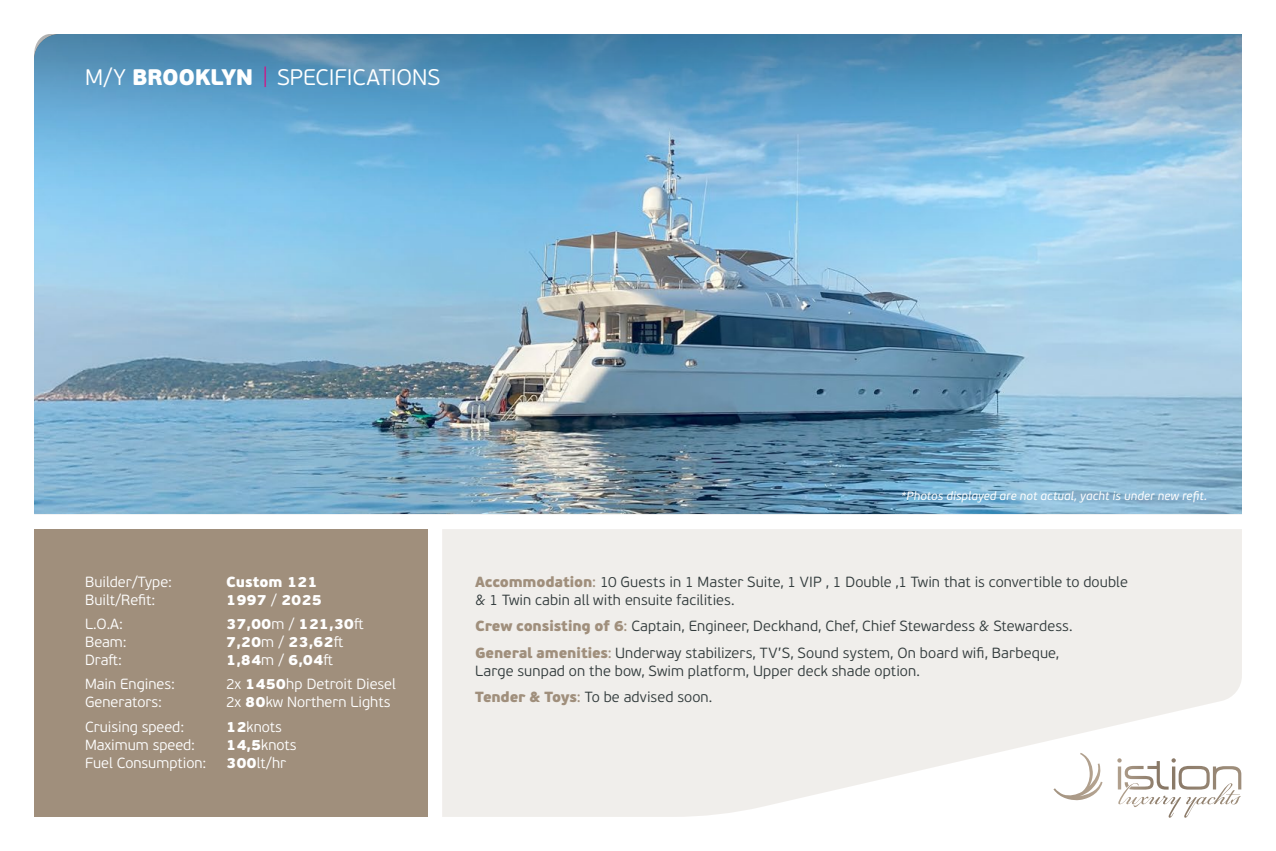
<style>
.page{position:relative;width:1276px;height:851px;background:#fff}
.page>*{position:absolute;margin:0;border:0;box-sizing:border-box;transform-origin:0 0}
.t1{font:300 22.5px "PF Beau Sans Pro";color:#fff}
.t2{font:300 14.7px/26.5px "PF Beau Sans Pro";letter-spacing:.005em;color:#323b3c}
.t3{font:300 14.7px "PF Beau Sans Pro";color:#fff}
.t4{font:900 14.7px "PF Beau Sans Pro";color:#fff}
.t5{font:italic 12px "PF Beau Sans Pro";letter-spacing:.01em;color:#fff}
.s1{font-weight:900}
.s2{font-weight:100;color:#e6007d}
.s3{font-weight:300}
.s4{font-weight:900;color:#a08f7c}
.s5{font-weight:400;color:#a08f7c}
</style>
<div class="page">
<div style="left:34px;top:529px;width:393px;height:287px;background:#a08f7c"></div>
<svg style="left:442px;top:529px;width:800px;height:287px;background:#f1efec"></svg>
<img style="left:34px;top:229px;width:1208px;height:285px">
<svg style="left:34px;top:34px;width:1208px;height:195px;background:#71aed4"></svg>
<h1 class="t1" style="left:85px;top:64px;width:357px">M/Y <span class="s1">BROOKLYN</span> <span class="s2">|</span> SPECIFICATIONS</h1>
<p class="t3" style="left:85px;top:573px;width:89px">Builder/Type:</p>
<p class="t4" style="left:226px;top:572px;width:93px">Custom 121</p>
<p class="t3" style="left:85px;top:591px;width:72px">Built/Refit:</p>
<p class="t4" style="left:226px;top:590px;width:97px">1997 <span class="s3">/</span> 2025</p>
<p class="t3" style="left:85px;top:615px;width:39px">L.O.A:</p>
<p class="t4" style="left:226px;top:614px;width:139px">37,00<span class="s3">m /</span> 121,30<span class="s3">ft</span></p>
<p class="t3" style="left:85px;top:633px;width:43px">Beam:</p>
<p class="t4" style="left:226px;top:632px;width:119px">7,20<span class="s3">m /</span> 23,62<span class="s3">ft</span></p>
<p class="t3" style="left:85px;top:651px;width:38px">Draft:</p>
<p class="t4" style="left:226px;top:650px;width:108px">1,84<span class="s3">m /</span> 6,04<span class="s3">ft</span></p>
<p class="t3" style="left:85px;top:676px;width:91px">Main Engines:</p>
<p class="t3" style="left:226px;top:676px;width:171px">2x <span class="s1">1450</span>hp Detroit Diesel</p>
<p class="t3" style="left:85px;top:694px;width:78px">Generators:</p>
<p class="t3" style="left:226px;top:694px;width:166px">2x <span class="s1">80</span>kw Northern Lights</p>
<p class="t3" style="left:85px;top:718px;width:101px">Cruising speed:</p>
<p class="t3" style="left:226px;top:718px;width:57px"><span class="s1">12</span>knots</p>
<p class="t3" style="left:85px;top:736px;width:112px">Maximum speed:</p>
<p class="t3" style="left:226px;top:736px;width:72px"><span class="s1">14,5</span>knots</p>
<p class="t3" style="left:85px;top:754px;width:123px">Fuel Consumption:</p>
<p class="t3" style="left:226px;top:754px;width:62px"><span class="s1">300</span>lt/hr</p>
<p class="t5" style="left:901px;top:488px;width:308px">*Photos displayed are not actual, yacht is under new refit.</p>
<p class="t2" style="left:475px;top:572px;width:654px;line-height:18px"><span class="s4">Accommodation</span><span class="s5">:</span> 10 Guests in 1 Master Suite, 1 VIP , 1 Double ,1 Twin that is convertible to double &amp; 1 Twin cabin all with ensuite facilities.</p>
<p class="t2" style="left:475px;top:613px;width:599px"><span class="s4">Crew consisting of 6</span><span class="s5">:</span> Captain, Engineer, Deckhand, Chef, Chief Stewardess &amp; Stewardess.<br><span class="s4">General amenities</span><span class="s5">:</span> Underway stabilizers, TV’S, Sound system, On board wifi, Barbeque,</p>
<p class="t2" style="left:475px;top:657px;width:446px">Large sunpad on the bow, Swim platform, Upper deck shade option.<br><span class="s4">Tender &amp; Toys</span><span class="s5">:</span> To be advised soon.</p>
</div>
